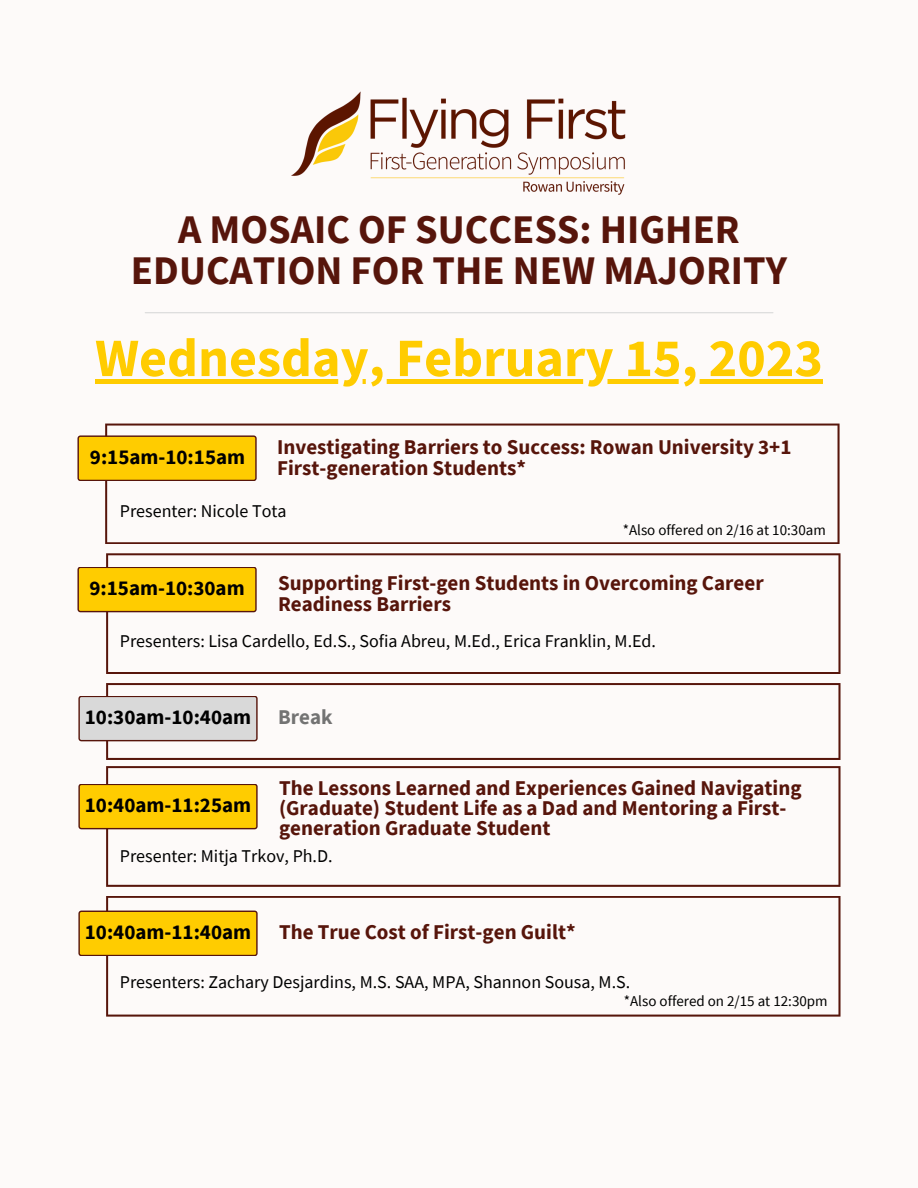
<style>
.page{position:relative;width:918px;height:1188px;background:#fdfaf9}
.page>*{position:absolute;margin:0;border:0;box-sizing:border-box;transform-origin:0 0}
.t1{font:700 54.15px "Source Sans Pro";color:#fc0}
.t2{font:700 40.65px/40.5px "Source Sans Pro";color:#57150b;text-align:center}
.t3{font:700 21px/20.2px "Source Sans Pro";color:#57150b}
.t4{font:700 21px "Source Sans Pro";color:#000}
.t5{font:700 21px "Source Sans Pro";color:#737373}
.t6{font:18px "Source Sans Pro";color:#000}
.t7{font:15px "Source Sans Pro";color:#000}
</style>
<div class="page">
<img style="left:292px;top:92px;width:334px;height:103px">
<div style="left:95px;top:379px;width:728px;height:5px;background:#fc0"></div>
<hr style="left:145px;top:312px;width:628px;height:1px;background:#d9d9d9">
<svg style="left:106px;top:896px;width:734px;height:121px"></svg>
<svg style="left:78px;top:911px;width:180px;height:45px;background:#f4c002"></svg>
<svg style="left:106px;top:766px;width:734px;height:121px"></svg>
<svg style="left:78px;top:784px;width:180px;height:45px;background:#f4c002"></svg>
<svg style="left:106px;top:683px;width:734px;height:77px"></svg>
<svg style="left:78px;top:696px;width:180px;height:45px;background:#d1cdcc"></svg>
<svg style="left:106px;top:553px;width:734px;height:121px"></svg>
<svg style="left:77px;top:567px;width:180px;height:45px;background:#f4c102"></svg>
<svg style="left:105px;top:424px;width:735px;height:120px"></svg>
<svg style="left:77px;top:435px;width:180px;height:46px;background:#f2bf04"></svg>
<h2 class="t2" style="left:131px;top:208px;width:658px">A MOSAIC OF SUCCESS: HIGHER<br>EDUCATION FOR THE NEW MAJORITY</h2>
<h1 class="t1" style="left:95px;top:323px;width:729px">Wednesday, February 15, 2023</h1>
<p class="t4" style="left:90px;top:443px;width:157px">9:15am-10:15am</p>
<p class="t3" style="left:277px;top:437px;width:516px">Investigating Barriers to Success: Rowan University 3+1<br>First-generation Students*</p>
<p class="t6" style="left:120px;top:499px;width:168px">Presenter: Nicole Tota</p>
<p class="t7" style="left:623px;top:520px;width:205px">*Also offered on 2/16 at 10:30am</p>
<p class="t4" style="left:89px;top:574px;width:157px">9:15am-10:30am</p>
<p class="t3" style="left:278px;top:573px;width:487px">Supporting First-gen Students in Overcoming Career<br>Readiness Barriers</p>
<p class="t6" style="left:120px;top:629px;width:538px">Presenters: Lisa Cardello, Ed.S., Sofia Abreu, M.Ed., Erica Franklin, M.Ed.</p>
<p class="t4" style="left:85px;top:703px;width:168px">10:30am-10:40am</p>
<p class="t5" style="left:278px;top:703px;width:56px">Break</p>
<p class="t3" style="left:279px;top:777px;width:524px">The Lessons Learned and Experiences Gained Navigating (Graduate) Student Life as a Dad and Mentoring a First&shy;generation Graduate Student</p>
<p class="t6" style="left:120px;top:844px;width:214px">Presenter: Mitja Trkov, Ph.D.</p>
<p class="t4" style="left:85px;top:791px;width:168px">10:40am-11:25am</p>
<p class="t4" style="left:85px;top:918px;width:168px">10:40am-11:40am</p>
<p class="t3" style="left:279px;top:921px;width:298px">The True Cost of First-gen Guilt*</p>
<p class="t6" style="left:120px;top:971px;width:512px">Presenters: Zachary Desjardins, M.S. SAA, MPA, Shannon Sousa, M.S.</p>
<p class="t7" style="left:624px;top:991px;width:205px">*Also offered on 2/15 at 12:30pm</p>
</div>
